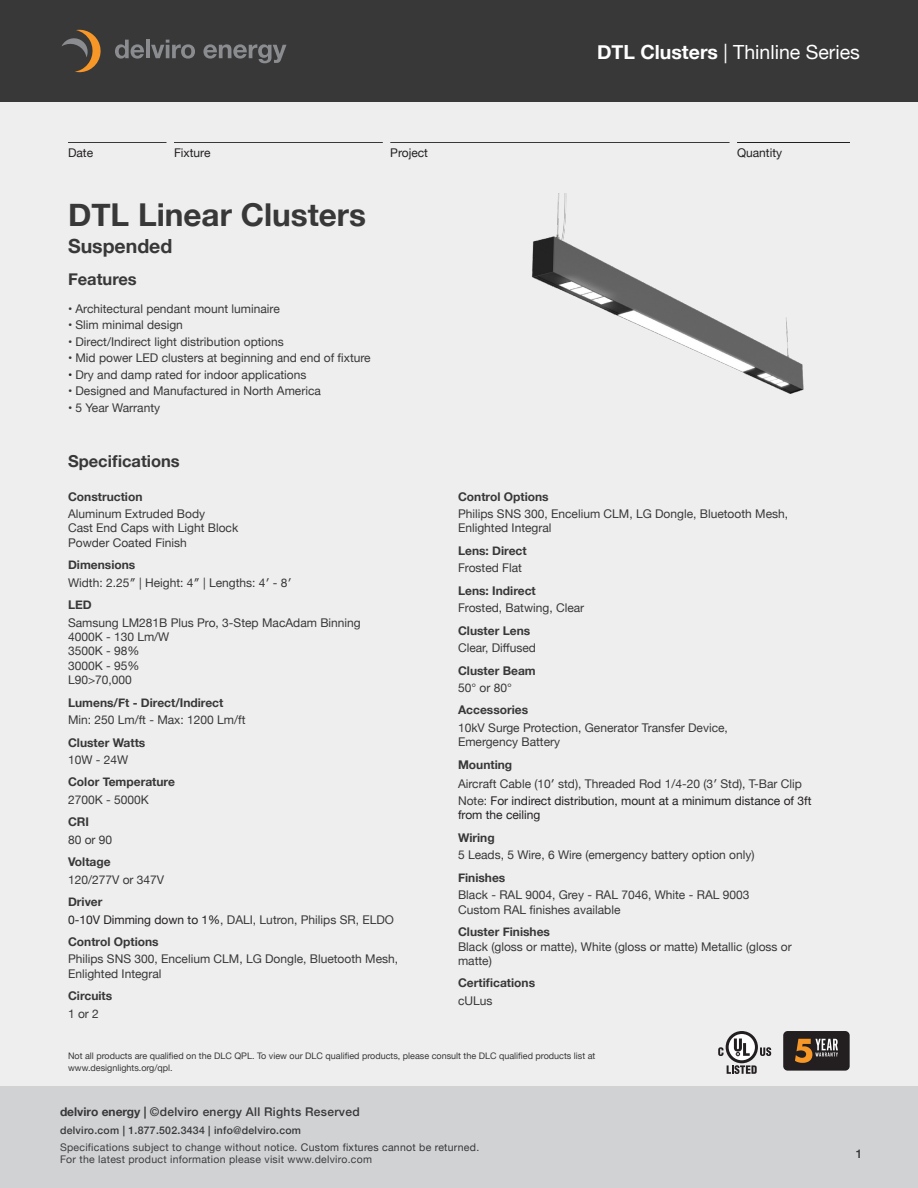
<style>
.page{position:relative;width:918px;height:1188px;background:#fff}
.page>*{position:absolute;margin:0;border:0;box-sizing:border-box;transform-origin:0 0}
.t1{font:700 31.5px "Helvetica Neue";color:#383839}
.t2{font:19.5px "Helvetica Neue";color:#fff}
.t3{font:700 19.5px "Helvetica Neue";color:#383839}
.t4{font:700 16.5px "Helvetica Neue";color:#383839}
.t5{font:12px/14.4px "Helvetica Neue";color:#383839}
.t6{font:700 12px "Helvetica Neue";color:#383839}
.t7{font:12px/14.4px "Helvetica Neue";color:#231f20}
.t8{font:500 12px "Helvetica Neue";letter-spacing:.025em;color:#383839}
.t9{font:500 10.5px/16.2px "Helvetica Neue";letter-spacing:.025em;color:#383839}
.t10{font:10.5px "Helvetica Neue";letter-spacing:.025em;color:#3e3e3f}
.t11{font:9px/12px "Helvetica Neue";color:#383839}
.s1{font-weight:700}
.s2{color:#231f20}
.s3{font-weight:500}
.s4{color:#383839}
.s5{font-weight:400;color:#3e3e3f}
.s6{font-weight:400}
</style>
<div class="page">
<div style="left:0;top:56px;width:918px;height:1076px;background:#eeeeef"></div>
<img style="left:532px;top:194px;width:272px;height:200px">
<hr style="left:68px;top:142px;width:99px;height:1px;background:#383839">
<hr style="left:174px;top:142px;width:209px;height:1px;background:#383839">
<hr style="left:390px;top:142px;width:340px;height:1px;background:#383839">
<hr style="left:737px;top:142px;width:113px;height:1px;background:#231f20">
<svg style="left:727px;top:1065px;width:30px;height:9px"></svg>
<svg style="left:760px;top:1047px;width:11px;height:9px"></svg>
<svg style="left:726px;top:1031px;width:32px;height:32px"></svg>
<svg style="left:729px;top:1034px;width:26px;height:26px"></svg>
<svg style="left:734px;top:1039px;width:16px;height:17px"></svg>
<svg style="left:718px;top:1047px;width:6px;height:9px"></svg>
<div style="left:783px;top:1031px;width:67px;height:40px;background:#231f20;border-radius:4px"></div>
<svg style="left:795px;top:1039px;width:43px;height:24px"></svg>
<div style="left:0;top:0;width:918px;height:102px;background:#383839"></div>
<svg style="left:62px;top:29px;width:39px;height:44px"></svg>
<svg style="left:115px;top:40px;width:29px;height:19px"></svg>
<hr style="left:146px;top:40px;width:4px;height:18px;background:#8a8c8f">
<svg style="left:151px;top:40px;width:44px;height:19px"></svg>
<svg style="left:203px;top:44px;width:83px;height:19px"></svg>
<div style="left:0;top:1086px;width:918px;height:102px;background:#d1d2d4"></div>
<h2 class="t2" style="left:597px;top:38px;width:264px"><span class="s1">DTL Clusters</span> | Thinline Series</h2>
<p class="t7" style="left:68px;top:146px;width:27px">Date</p>
<p class="t7" style="left:174px;top:146px;width:38px">Fixture</p>
<p class="t7" style="left:390px;top:146px;width:39px">Project</p>
<p class="t7" style="left:737px;top:146px;width:47px">Quantity</p>
<p class="t1" style="left:68px;top:190px;width:300px">DTL Linear Clusters</p>
<p class="t3" style="left:68px;top:230px;width:106px">Suspended</p>
<p class="t4" style="left:68px;top:266px;width:70px">Features</p>
<p class="t5" style="left:68px;top:302px;width:213px">• Architectural pendant mount luminaire</p>
<p class="t5" style="left:68px;top:319px;width:116px">• Slim minimal design</p>
<p class="t5" style="left:68px;top:335px;width:217px">• Direct/Indirect light distribution options</p>
<p class="t5" style="left:68px;top:352px;width:304px">• Mid power LED clusters at beginning and end of fixture</p>
<p class="t5" style="left:68px;top:368px;width:240px"><span class="s2">•</span> Dry and damp rated for indoor applications</p>
<p class="t5" style="left:68px;top:385px;width:254px">• Designed and Manufactured in North America</p>
<p class="t5" style="left:68px;top:401px;width:94px">• 5 Year Warranty</p>
<p class="t4" style="left:68px;top:449px;width:113px">Specifications</p>
<p class="t6" style="left:68px;top:487px;width:76px">Construction</p>
<p class="t5" style="left:68px;top:507px;width:139px">Aluminum Extruded Body</p>
<p class="t5" style="left:68px;top:522px;width:172px">Cast End Caps with Light Block</p>
<p class="t5" style="left:68px;top:536px;width:120px">Powder Coated Finish</p>
<p class="t6" style="left:68px;top:556px;width:69px">Dimensions</p>
<p class="t5" style="left:68px;top:576px;width:225px">Width: 2.25″ | Height: 4″ | Lengths: 4′ - 8′</p>
<p class="t6" style="left:68px;top:595px;width:25px">LED</p>
<p class="t5" style="left:68px;top:616px;width:294px">Samsung LM281B Plus Pro, 3-Step MacAdam Binning</p>
<p class="t5" style="left:68px;top:630px;width:103px">4000K - 130 Lm/W</p>
<p class="t5" style="left:68px;top:645px;width:73px">3500K - 98%</p>
<p class="t5" style="left:68px;top:659px;width:73px">3000K - 95%</p>
<p class="t5" style="left:68px;top:673px;width:65px">L90&gt;70,000</p>
<p class="t6" style="left:68px;top:693px;width:157px">Lumens/Ft - Direct/Indirect</p>
<p class="t5" style="left:68px;top:713px;width:179px">Min: 250 Lm/ft - Max: 1200 Lm/ft</p>
<p class="t6" style="left:68px;top:733px;width:79px">Cluster Watts</p>
<p class="t5" style="left:68px;top:753px;width:62px">10W - 24W</p>
<p class="t6" style="left:68px;top:773px;width:108px">Color Temperature</p>
<p class="t5" style="left:68px;top:793px;width:82px">2700K - 5000K</p>
<p class="t6" style="left:68px;top:813px;width:23px">CRI</p>
<p class="t5" style="left:68px;top:833px;width:46px">80 or 90</p>
<p class="t6" style="left:68px;top:853px;width:44px">Voltage</p>
<p class="t5" style="left:68px;top:873px;width:98px">120/277V or 347V</p>
<p class="t6" style="left:68px;top:892px;width:36px">Driver</p>
<p class="t5" style="left:68px;top:913px;width:327px"><span class="s2">0-10V Dimming down to 1%</span>, DALI, Lutron, Philips SR, ELDO</p>
<p class="t6" style="left:68px;top:932px;width:92px">Control Options</p>
<p class="t5" style="left:68px;top:953px;width:332px">Philips SNS 300, Encelium CLM, LG Dongle, Bluetooth Mesh,<br>Enlighted Integral</p>
<p class="t6" style="left:68px;top:987px;width:46px">Circuits</p>
<p class="t5" style="left:68px;top:1007px;width:32px">1or2</p>
<p class="t6" style="left:458px;top:487px;width:92px">Control Options</p>
<p class="t5" style="left:458px;top:507px;width:332px">Philips SNS 300, Encelium CLM, LG Dongle, Bluetooth Mesh,<br>Enlighted Integral</p>
<p class="t6" style="left:458px;top:541px;width:70px">Lens: Direct</p>
<p class="t5" style="left:458px;top:561px;width:66px">Frosted Flat</p>
<p class="t6" style="left:458px;top:581px;width:79px">Lens: Indirect</p>
<p class="t5" style="left:458px;top:601px;width:128px">Frosted, Batwing, Clear</p>
<p class="t6" style="left:458px;top:621px;width:74px">Cluster Lens</p>
<p class="t5" style="left:458px;top:641px;width:80px">Clear, Diffused</p>
<p class="t6" style="left:458px;top:661px;width:79px">Cluster Beam</p>
<p class="t5" style="left:458px;top:681px;width:55px">50° or 80°</p>
<p class="t6" style="left:458px;top:701px;width:72px">Accessories</p>
<p class="t5" style="left:458px;top:721px;width:271px">10kV Surge Protection, Generator Transfer Device,</p>
<p class="t5" style="left:458px;top:735px;width:104px">Emergency Battery</p>
<p class="t6" style="left:458px;top:755px;width:56px">Mounting</p>
<p class="t5" style="left:458px;top:777px;width:345px">Aircraft Cable (10<span class="s3">′</span> std), Threaded Rod 1/4-20 (3′ Std), T-Bar Clip</p>
<p class="t7" style="left:458px;top:794px;width:355px"><span class="s4">Note:</span> For indirect distribution, mount at a minimum distance of 3ft from the ceiling</p>
<p class="t6" style="left:458px;top:828px;width:38px">Wiring</p>
<p class="t5" style="left:458px;top:849px;width:298px">5 Leads, 5 Wire, 6 Wire (emergency battery option only)</p>
<p class="t6" style="left:458px;top:868px;width:49px">Finishes</p>
<p class="t5" style="left:458px;top:888px;width:293px">Black - RAL 9004, Grey - RAL 7046, White - RAL 9003</p>
<p class="t5" style="left:458px;top:903px;width:164px">Custom RAL finishes available</p>
<p class="t6" style="left:458px;top:922px;width:93px">Cluster Finishes</p>
<p class="t5" style="left:458px;top:940px;width:335px">Black (gloss or matte), White (gloss or matte) Metallic (gloss or matte)</p>
<p class="t6" style="left:458px;top:974px;width:79px">Certifications</p>
<p class="t5" style="left:458px;top:994px;width:36px">cULus</p>
<p class="t11" style="left:68px;top:1050px;width:529px">Not all products are qualified on the DLC QPL. To view our DLC qualified products, please consult the DLC qualified products list at www.designlights.org/qpl.</p>
<p class="t8" style="left:60px;top:1103px;width:301px"><span class="s1">delviro energy |</span> ©delviro energy All Rights Reserved</p>
<p class="t9" style="left:60px;top:1122px;width:421px">delviro.com | 1.877.502.3434 | info@delviro.com<br><span class="s5">Specifications subject to change without notice.</span> <span class="s6">Custom fixtures cannot be returned.</span></p>
<p class="t10" style="left:60px;top:1152px;width:314px">For the latest product information please visit www.delviro.com</p>
<p class="t8" style="left:856px;top:1144px;width:8px">1</p>
</div>
